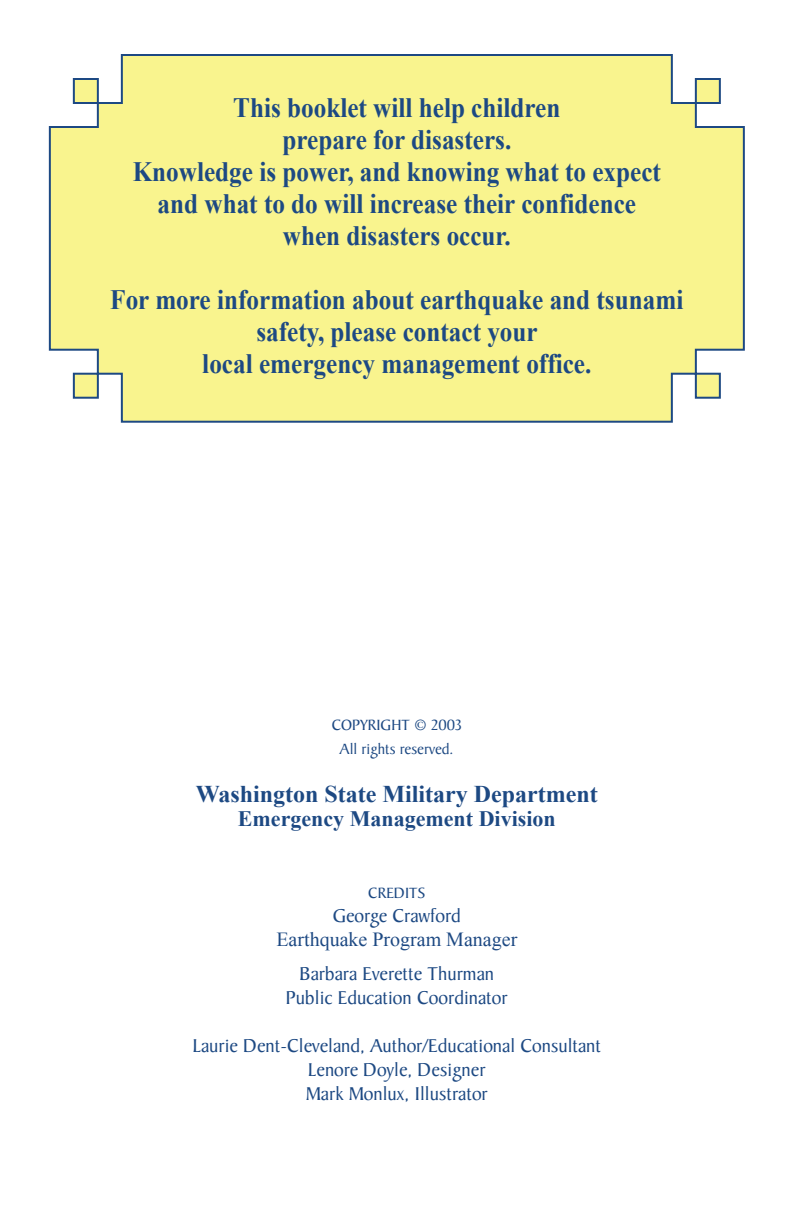
<style>
.page{position:relative;width:792px;height:1224px;background:#fff}
.page>*{position:absolute;margin:0;border:0;box-sizing:border-box;transform-origin:0 0}
.t1{font:700 28px/32px "Times New Roman";color:#1d4983;text-align:center;scale:.9 1}
.t2{font:700 24px "Times New Roman";color:#1d4983}
.t3{font:700 22px "Times New Roman";color:#1d4983}
.t4{font:20px/24px "Baker Signet";color:#1d4983;text-align:center}
.t5{font:20px "Times New Roman";color:#1d4983}
.t6{font:16px/24px "Baker Signet";color:#1d4983;text-align:center}
</style>
<div class="page">
<svg style="left:48px;top:54px;width:697px;height:369px;background:#f4f194"></svg>
<p class="t1" style="left:133px;top:92px;width:588px">This booklet will help children<br>prepare for disasters.<br>Knowledge is power, and knowing what to expect and what to do will increase their confidence when disasters occur.</p>
<p class="t1" style="left:110px;top:284px;width:638px">For more information about earthquake and tsunami safety, please contact your<br>local emergency management office.</p>
<p class="t6" style="left:332px;top:714px;width:132px">COPYRIGHT © 2003<br>All rights reserved.</p>
<p class="t2" style="left:196px;top:780px;width:403px">Washington State Military Department</p>
<p class="t3" style="left:238px;top:806px;width:319px">Emergency Management Division</p>
<p class="t6" style="left:368px;top:882px;width:59px">CREDITS</p>
<p class="t4" style="left:333px;top:905px;width:130px">George Crawford</p>
<p class="t5" style="left:276px;top:928px;width:243px">Earthquake Program Manager</p>
<p class="t4" style="left:286px;top:962px;width:223px">Barbara Everette Thurman<br>Public Education Coordinator</p>
<p class="t4" style="left:193px;top:1034px;width:410px">Laurie Dent-Cleveland, Author/Educational Consultant<br>Lenore Doyle, Designer<br>Mark Monlux, Illustrator</p>
</div>
